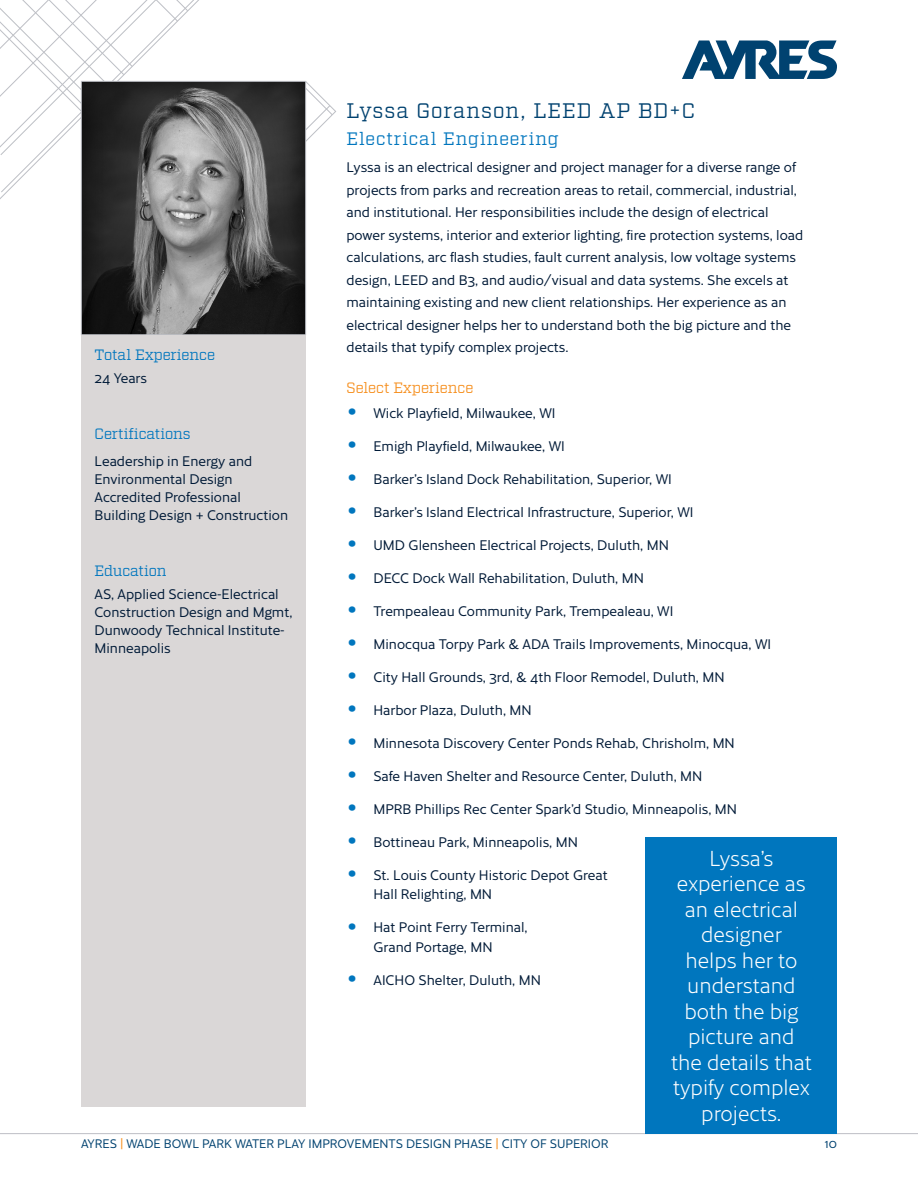
<style>
.page{position:relative;width:918px;height:1188px;background:#fff}
.page>*{position:absolute;margin:0;border:0;box-sizing:border-box;transform-origin:0 0}
.resume_-_responsibility{font:300 21px/25.5px "Cresta";color:#fff;text-align:center}
.t1{font:21px "Factoria";letter-spacing:.045em;color:#004270}
.t2{font:18px "Factoria";letter-spacing:.05em;color:#0076be}
.h4_-_azure{font:15px "Factoria";letter-spacing:-.01em;color:#0076be}
.h4_-_tangerine{font:15px "Factoria";letter-spacing:-.005em;color:#f68f1e}
.resume_side_bar_copy_-_light_bkgr{font:15px "Factoria";color:#0076be}
.copy_-_dust_background{font:13.5px/22.5px "Cresta";color:#001a37}
.resume_side_bar_copy_-_light_bkgr-2{font:13.5px/18px "Cresta";color:#001a37}
.t3{font:12px "Cresta";color:#004270}
.s1{font-size:24px;color:#0076be}
.s2{color:#f68f1e}
</style>
<div class="page">
<svg style="left:306px;top:81px;width:30px;height:61px"></svg>
<svg style="left:682px;top:40px;width:155px;height:39px"></svg>
<hr style="left:0;top:1133px;width:918px;height:1px;background:#bdbfc5">
<svg style="left:0;top:0;width:199px;height:156px"></svg>
<img style="left:83px;top:83px;width:221px;height:250px">
<div style="left:81px;top:81px;width:225px;height:254px;border:1px solid #bdbfc5"></div>
<div style="left:81px;top:335px;width:225px;height:772px;background:#dad7d7"></div>
<div style="left:646px;top:837px;width:191px;height:296px;background:#0076be"></div>
<p class="h4_-_azure" style="left:94px;top:346px;width:122px">Total Experience</p>
<p class="resume_side_bar_copy_-_light_bkgr-2" style="left:94px;top:368px;width:54px">24 Years</p>
<p class="resume_side_bar_copy_-_light_bkgr" style="left:94px;top:425px;width:98px">Certifications</p>
<p class="resume_side_bar_copy_-_light_bkgr-2" style="left:94px;top:452px;width:195px">Leadership in Energy and<br>Environmental Design<br>Accredited Professional<br>Building Design + Construction</p>
<p class="h4_-_azure" style="left:94px;top:562px;width:74px">Education</p>
<p class="resume_side_bar_copy_-_light_bkgr-2" style="left:94px;top:585px;width:199px">AS, Applied Science-Electrical<br>Construction Design and Mgmt,<br>Dunwoody Technical Institute-<br>Minneapolis</p>
<p class="t1" style="left:346px;top:98px;width:350px">Lyssa Goranson, LEED AP BD+C</p>
<p class="t2" style="left:346px;top:128px;width:214px">Electrical Engineering</p>
<p class="copy_-_dust_background" style="left:346px;top:155px;width:458px">Lyssa is an electrical designer and project manager for a diverse range of projects from parks and recreation areas to retail, commercial, industrial, and institutional. Her responsibilities include the design of electrical power systems, interior and exterior lighting, fire protection systems, load calculations, arc flash studies, fault current analysis, low voltage systems design, LEED and B3, and audio/visual and data systems. She excels at maintaining existing and new client relationships. Her experience as an electrical designer helps her to understand both the big picture and the details that typify complex projects.</p>
<p class="h4_-_tangerine" style="left:346px;top:379px;width:128px">Select Experience</p>
<p class="copy_-_dust_background" style="left:346px;top:401px;width:211px"><span class="s1">•</span> Wick Playfield, Milwaukee, WI</p>
<p class="copy_-_dust_background" style="left:346px;top:434px;width:220px"><span class="s1">•</span> Emigh Playfield, Milwaukee, WI</p>
<p class="copy_-_dust_background" style="left:346px;top:467px;width:327px"><span class="s1">•</span> Barker’s Island Dock Rehabilitation, Superior, WI</p>
<p class="copy_-_dust_background" style="left:346px;top:500px;width:349px"><span class="s1">•</span> Barker’s Island Electrical Infrastructure, Superior, WI</p>
<p class="copy_-_dust_background" style="left:346px;top:533px;width:324px"><span class="s1">•</span> UMD Glensheen Electrical Projects, Duluth, MN</p>
<p class="copy_-_dust_background" style="left:346px;top:566px;width:299px"><span class="s1">•</span> DECC Dock Wall Rehabilitation, Duluth, MN</p>
<p class="copy_-_dust_background" style="left:346px;top:599px;width:328px"><span class="s1">•</span> Trempealeau Community Park, Trempealeau, WI</p>
<p class="copy_-_dust_background" style="left:346px;top:632px;width:426px"><span class="s1">•</span> Minocqua Torpy Park &amp; ADA Trails Improvements, Minocqua, WI</p>
<p class="copy_-_dust_background" style="left:346px;top:665px;width:380px"><span class="s1">•</span> City Hall Grounds, 3rd, &amp; 4th Floor Remodel, Duluth, MN</p>
<p class="copy_-_dust_background" style="left:346px;top:698px;width:187px"><span class="s1">•</span> Harbor Plaza, Duluth, MN</p>
<p class="copy_-_dust_background" style="left:346px;top:731px;width:390px"><span class="s1">•</span> Minnesota Discovery Center Ponds Rehab, Chrisholm, MN</p>
<p class="copy_-_dust_background" style="left:346px;top:764px;width:357px"><span class="s1">•</span> Safe Haven Shelter and Resource Center, Duluth, MN</p>
<p class="copy_-_dust_background" style="left:346px;top:797px;width:392px"><span class="s1">•</span> MPRB Phillips Rec Center Spark’d Studio, Minneapolis, MN</p>
<p class="copy_-_dust_background" style="left:346px;top:830px;width:233px"><span class="s1">•</span> Bottineau Park, Minneapolis, MN</p>
<p class="copy_-_dust_background" style="left:374px;top:864px;width:236px;line-height:19.5px;text-indent:-27px"><span class="s1">•</span> St. Louis County Historic Depot Great<br>Hall Relighting, MN</p>
<p class="copy_-_dust_background" style="left:346px;top:917px;width:183px;line-height:19.5px;text-align:center"><span class="s1">•</span> Hat Point Ferry Terminal,<br>Grand Portage, MN</p>
<p class="copy_-_dust_background" style="left:346px;top:968px;width:196px"><span class="s1">•</span> AICHO Shelter, Duluth, MN</p>
<p class="resume_-_responsibility" style="left:671px;top:844px;width:142px">Lyssa’s experience as an electrical designer<br>helps her to understand both the big picture and the details that typify complex projects.</p>
<p class="t3" style="left:81px;top:1135px;width:529px">AYRES <span class="s2">|</span> WADE BOWL PARK WATER PLAY IMPROVEMENTS DESIGN PHASE <span class="s2">|</span> CITY OF SUPERIOR</p>
<p class="t3" style="left:825px;top:1135px;width:14px">10</p>
</div>
